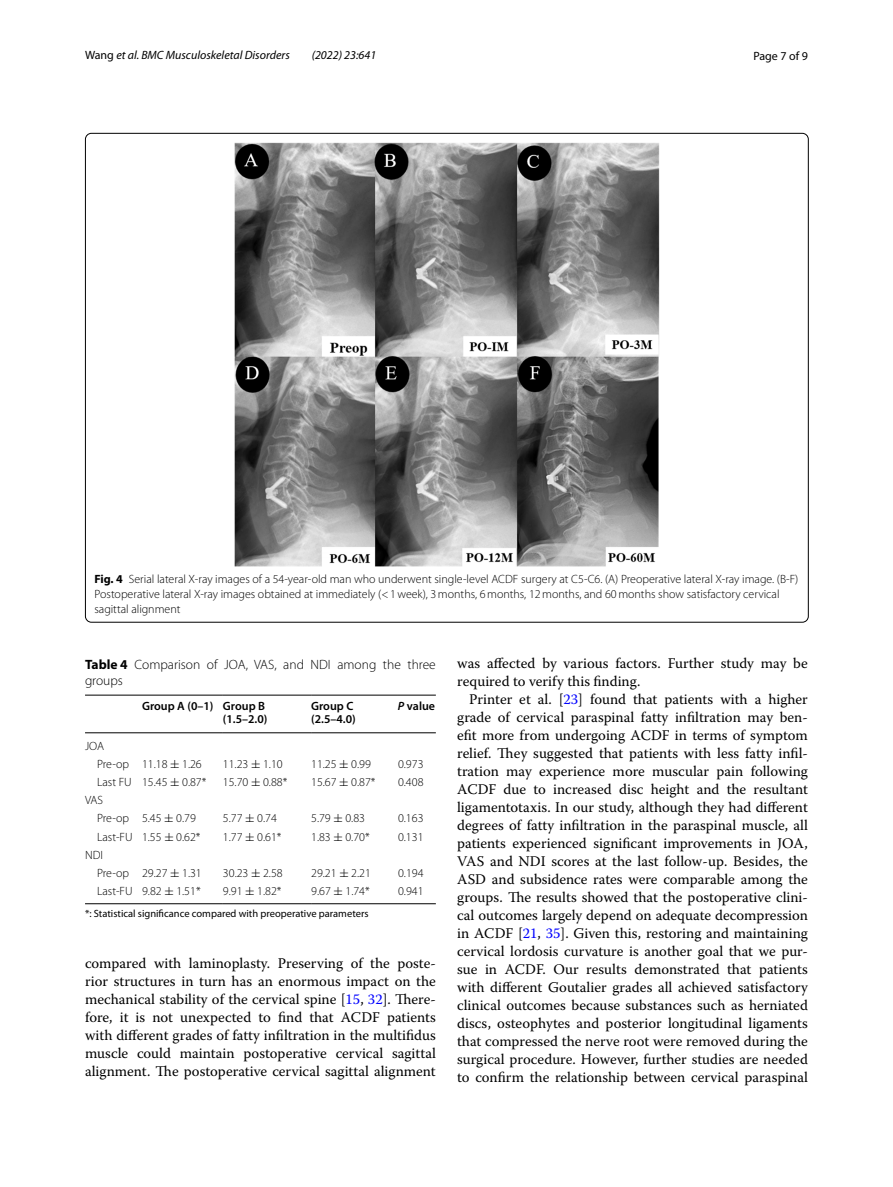
<style>
.page{position:relative;width:893px;height:1187px;background:#fff}
.page>*{position:absolute;margin:0;border:0;box-sizing:border-box;transform-origin:0 0}
.t1{font:14.7px/18px "Warnock Pro";color:#000;text-align:justify}
.t2{font:300 13.5px/16.5px "Myriad Pro";color:#000}
.t3{font:300 12px/18.1px "Myriad Pro";color:#000}
.t4{font:italic 12px "Myriad Pro";color:#000}
.t5{font:600 12px/13.5px "Myriad Pro";color:#000;text-align:right}
.t6{font:12px "Myriad Pro";color:#000}
.t7{font:10.5px "Myriad Pro";color:#000}
.s1{font-style:normal}
.s2{font-weight:700}
.s3{font-style:italic}
.s4{font-family:"MTSY";font-weight:400}
.s5{color:#00f}
</style>
<div class="page">
<img style="left:234px;top:142px;width:425px;height:425px">
<hr style="left:85px;top:694px;width:57px;height:1px;background:#000">
<hr style="left:85px;top:732px;width:57px;height:1px;background:#000">
<hr style="left:142px;top:694px;width:81px;height:1px;background:#000">
<hr style="left:142px;top:732px;width:81px;height:1px;background:#000">
<hr style="left:223px;top:694px;width:88px;height:1px;background:#000">
<hr style="left:223px;top:732px;width:88px;height:1px;background:#000">
<hr style="left:311px;top:694px;width:87px;height:1px;background:#000">
<hr style="left:311px;top:732px;width:87px;height:1px;background:#000">
<hr style="left:398px;top:694px;width:38px;height:1px;background:#000">
<hr style="left:398px;top:732px;width:38px;height:1px;background:#000">
<hr style="left:85px;top:903px;width:57px;height:1px;background:#000">
<hr style="left:142px;top:903px;width:81px;height:1px;background:#000">
<hr style="left:223px;top:903px;width:88px;height:1px;background:#000">
<hr style="left:311px;top:903px;width:87px;height:1px;background:#000">
<hr style="left:398px;top:903px;width:38px;height:1px;background:#000">
<p class="t4" style="left:85px;top:48px;width:206px"><span class="s1">Wang</span> et al. BMC Musculoskeletal Disorders</p>
<p class="t4" style="left:312px;top:48px;width:66px">(2022) 23:641</p>
<p class="t6" style="left:753px;top:48px;width:56px">Page 7 of 9</p>
<p class="t3" style="left:94px;top:571px;width:706px;line-height:15px"><span class="s2">Fig. 4</span> Serial lateral X-ray images of a 54-year-old man who underwent single-level ACDF surgery at C5-C6. (A) Preoperative lateral X-ray image. (B-F)<br>Postoperative lateral X-ray images obtained at immediately (&lt;1week), 3months, 6months, 12months, and 60months show satisfactory cervical sagittal alignment</p>
<p class="t2" style="left:85px;top:656px;width:352px"><span class="s2">Table 4</span> Comparison of JOA, VAS, and NDI among the three groups</p>
<p class="t5" style="left:142px;top:698px;width:127px">Group A (0–1) Group B (1.5–2.0)</p>
<p class="t5" style="left:311px;top:698px;width:46px;text-align:left">Group C (2.5–4.0)</p>
<p class="t5" style="left:398px;top:698px;width:39px"><span class="s3">P</span> value</p>
<p class="t3" style="left:97px;top:737px;width:106px;text-indent:-12px">JOA<br>Pre-op 11.18 <span class="s4">±</span> 1.26</p>
<p class="t3" style="left:223px;top:755px;width:61px">11.23 <span class="s4">±</span> 1.10</p>
<p class="t3" style="left:311px;top:755px;width:61px">11.25 <span class="s4">±</span> 0.99</p>
<p class="t3" style="left:398px;top:755px;width:27px">0.973</p>
<p class="t3" style="left:97px;top:773px;width:111px">Last FU 15.45 <span class="s4">±</span> 0.87*</p>
<p class="t3" style="left:223px;top:773px;width:66px">15.70 <span class="s4">±</span> 0.88*</p>
<p class="t3" style="left:311px;top:773px;width:66px">15.67 <span class="s4">±</span> 0.87*</p>
<p class="t3" style="left:398px;top:773px;width:27px">0.408</p>
<p class="t3" style="left:97px;top:791px;width:100px;text-indent:-12px">VAS<br>Pre-op 5.45 <span class="s4">±</span> 0.79</p>
<p class="t3" style="left:223px;top:809px;width:55px">5.77 <span class="s4">±</span> 0.74</p>
<p class="t3" style="left:311px;top:809px;width:55px">5.79 <span class="s4">±</span> 0.83</p>
<p class="t3" style="left:398px;top:809px;width:27px">0.163</p>
<p class="t3" style="left:97px;top:827px;width:105px">Last-FU 1.55 <span class="s4">±</span> 0.62*</p>
<p class="t3" style="left:223px;top:827px;width:60px">1.77 <span class="s4">±</span> 0.61*</p>
<p class="t3" style="left:311px;top:827px;width:60px">1.83 <span class="s4">±</span> 0.70*</p>
<p class="t3" style="left:398px;top:827px;width:27px">0.131</p>
<p class="t3" style="left:97px;top:845px;width:106px;text-indent:-12px">NDI<br>Pre-op 29.27 <span class="s4">±</span> 1.31</p>
<p class="t3" style="left:223px;top:864px;width:61px">30.23 <span class="s4">±</span> 2.58</p>
<p class="t3" style="left:311px;top:864px;width:61px">29.21 <span class="s4">±</span> 2.21</p>
<p class="t3" style="left:398px;top:864px;width:27px">0.194</p>
<p class="t3" style="left:97px;top:882px;width:105px">Last-FU 9.82 <span class="s4">±</span> 1.51*</p>
<p class="t3" style="left:223px;top:882px;width:60px">9.91 <span class="s4">±</span> 1.82*</p>
<p class="t3" style="left:311px;top:882px;width:60px">9.67 <span class="s4">±</span> 1.74*</p>
<p class="t3" style="left:398px;top:882px;width:27px">0.941</p>
<p class="t7" style="left:85px;top:907px;width:285px">*: Statistical significance compared with preoperative parameters</p>
<p class="t1" style="left:85px;top:954px;width:352px">compared with laminoplasty. Preserving of the poste&shy;rior structures in turn has an enormous impact on the mechanical stability of the cervical spine [<span class="s5">15</span>, <span class="s5">32</span>]. There&shy;fore, it is not unexpected to find that ACDF patients with different grades of fatty infiltration in the multifidus muscle could maintain postoperative cervical sagittal alignment. The postoperative cervical sagittal alignment</p>
<p class="t1" style="left:457px;top:654px;width:352px">was affected by various factors. Further study may be required to verify this finding.</p>
<p class="t1" style="left:457px;top:690px;width:352px;text-indent:12px">Printer et al. [<span class="s5">23</span>] found that patients with a higher grade of cervical paraspinal fatty infiltration may ben&shy;efit more from undergoing ACDF in terms of symptom relief. They suggested that patients with less fatty infil&shy;tration may experience more muscular pain following ACDF due to increased disc height and the resultant ligamentotaxis. In our study, although they had different degrees of fatty infiltration in the paraspinal muscle, all patients experienced significant improvements in JOA, VAS and NDI scores at the last follow-up. Besides, the ASD and subsidence rates were comparable among the groups. The results showed that the postoperative clini&shy;cal outcomes largely depend on adequate decompression in ACDF [<span class="s5">21</span>, <span class="s5">35</span>]. Given this, restoring and maintaining cervical lordosis curvature is another goal that we pur&shy;sue in ACDF. Our results demonstrated that patients with different Goutalier grades all achieved satisfactory clinical outcomes because substances such as herniated discs, osteophytes and posterior longitudinal ligaments that compressed the nerve root were removed during the surgical procedure. However, further studies are needed to confirm the relationship between cervical paraspinal</p>
</div>
